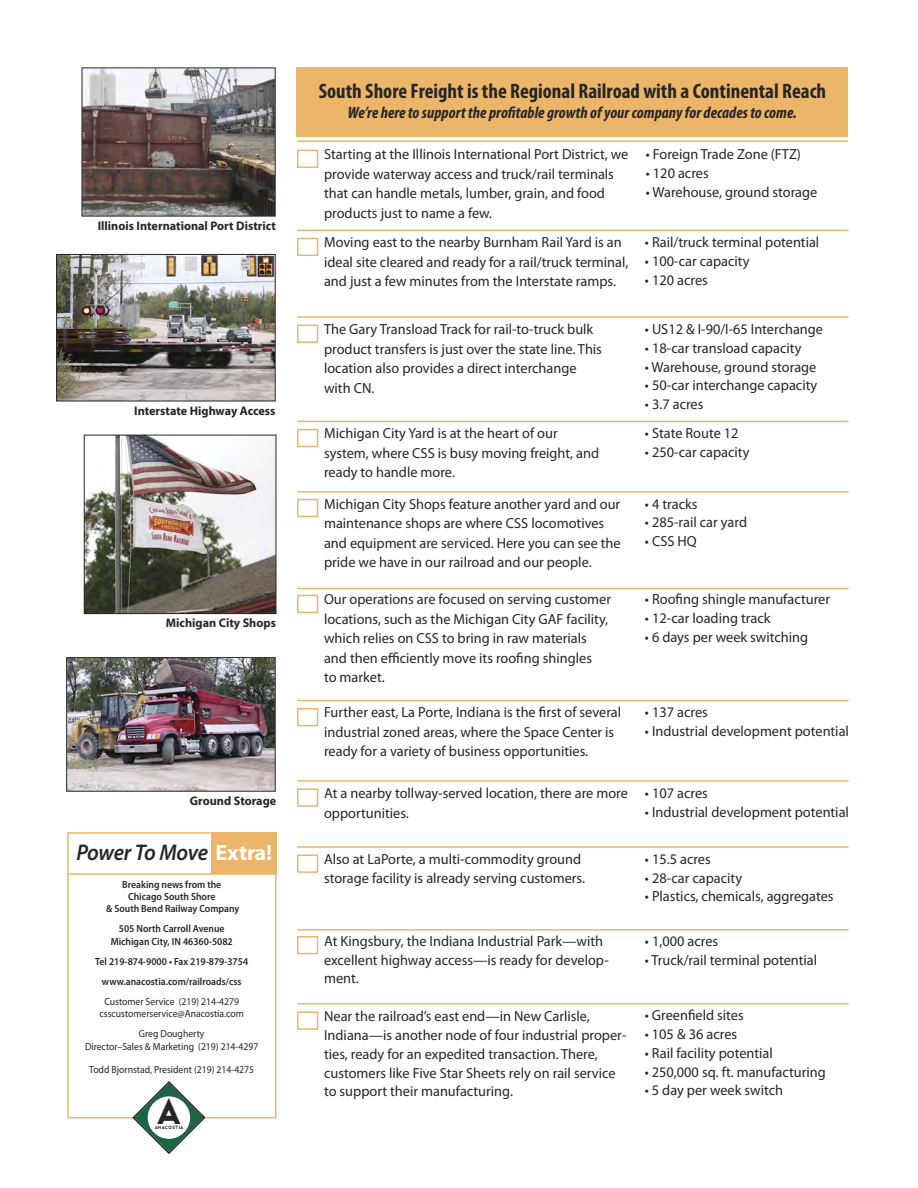
<style>
.page{position:relative;width:918px;height:1188px;background:#fff}
.page>*{position:absolute;margin:0;border:0;box-sizing:border-box;transform-origin:0 0}
.t1{font:36.75px "Cityof";color:#272526;scale:.95 1}
.t2{font:italic 600 22.8px "Myriad Pro";letter-spacing:-.02em;color:#272526;scale:.95 1}
.t3{font:700 condensed 21px "Myriad Pro";color:#272526}
.t4{font:italic 700 condensed 16.5px "Myriad Pro";color:#272526}
.t5{font:14.7px/19.5px "Myriad Pro";color:#272526}
.t6{font:700 12.45px "Myriad Pro";color:#272526}
.t7{font:600 10.35px/12.5px "Myriad Pro";color:#272526;text-align:center;scale:.93 1}
.t8{font:10.35px/12.5px "Myriad Pro";color:#272526;text-align:center;scale:.93 1}
.t9{font:4.8px "Cityof";color:#272526;scale:.95 1}
.s1{font-weight:700;font-style:normal;font-size:22.2px;color:#fff}
</style>
<div class="page">
<div style="left:211px;top:832px;width:65px;height:42px;background:#ebb669"></div>
<div style="left:297px;top:67px;width:551px;height:70px;background:#ebb669"></div>
<img style="left:84px;top:69px;width:190px;height:145px">
<div style="left:82px;top:67px;width:194px;height:149px;border:1px solid #272526"></div>
<img style="left:58px;top:256px;width:216px;height:143px">
<div style="left:56px;top:254px;width:220px;height:147px;border:1px solid #272526"></div>
<img style="left:68px;top:659px;width:206px;height:131px">
<div style="left:66px;top:657px;width:210px;height:135px;border:1px solid #272526"></div>
<img style="left:86px;top:437px;width:188px;height:175px">
<div style="left:84px;top:435px;width:192px;height:179px;border:1px solid #272526"></div>
<hr style="left:67px;top:873px;width:209px;height:2px;background:#ebb669">
<div style="left:67px;top:832px;width:209px;height:286px;border:2px solid #ebb669"></div>
<hr style="left:297px;top:140px;width:551px;height:2px;background:#ebb669">
<hr style="left:297px;top:230px;width:552px;height:1px;background:#ebb669">
<hr style="left:297px;top:316px;width:552px;height:2px;background:#ebb669">
<hr style="left:297px;top:421px;width:552px;height:1px;background:#ebb669">
<hr style="left:297px;top:491px;width:552px;height:2px;background:#ebb669">
<hr style="left:297px;top:588px;width:552px;height:1px;background:#ebb669">
<hr style="left:297px;top:700px;width:552px;height:1px;background:#ebb669">
<hr style="left:297px;top:780px;width:552px;height:2px;background:#ebb669">
<hr style="left:297px;top:846px;width:552px;height:2px;background:#ebb669">
<hr style="left:297px;top:1003px;width:552px;height:1px;background:#ebb669">
<hr style="left:297px;top:929px;width:552px;height:2px;background:#ebb669">
<svg style="left:131px;top:1081px;width:76px;height:73px"></svg>
<div style="left:148px;top:1096px;width:42px;height:43px;background:#fff;border-radius:50%"></div>
<div style="left:297px;top:150px;width:21px;height:18px;border:2px solid #ebb669"></div>
<div style="left:297px;top:238px;width:21px;height:18px;border:2px solid #ebb669"></div>
<div style="left:297px;top:325px;width:21px;height:18px;border:2px solid #ebb669"></div>
<div style="left:297px;top:429px;width:21px;height:18px;border:2px solid #ebb669"></div>
<div style="left:297px;top:499px;width:21px;height:18px;border:2px solid #ebb669"></div>
<div style="left:297px;top:595px;width:21px;height:18px;border:2px solid #ebb669"></div>
<div style="left:297px;top:708px;width:21px;height:18px;border:2px solid #ebb669"></div>
<div style="left:297px;top:788px;width:21px;height:19px;border:2px solid #ebb669"></div>
<div style="left:297px;top:855px;width:21px;height:18px;border:2px solid #ebb669"></div>
<div style="left:297px;top:936px;width:21px;height:18px;border:2px solid #ebb669"></div>
<div style="left:297px;top:1011px;width:21px;height:19px;border:2px solid #ebb669"></div>
<p class="t6" style="left:98px;top:221px;width:180px">Illinois International Port District</p>
<p class="t6" style="left:134px;top:406px;width:143px">Interstate Highway Access</p>
<p class="t6" style="left:166px;top:618px;width:112px">Michigan City Shops</p>
<p class="t6" style="left:190px;top:796px;width:88px">Ground Storage</p>
<h2 class="t2" style="left:76px;top:844px;width:208px">Power To Move <span class="s1">Extra!</span></h2>
<p class="t7" style="left:106px;top:879px;width:145px">Breaking news from the<br>Chicago South Shore<br>&amp; South Bend Railway Company</p>
<p class="t7" style="left:111px;top:924px;width:133px">505 North Carroll Avenue<br>Michigan City, IN 46360-5082</p>
<p class="t7" style="left:95px;top:952px;width:166px;line-height:20px">Tel 219-874-9000 • Fax 219-879-3754 www.anacostia.com/railroads/css</p>
<p class="t8" style="left:100px;top:996px;width:157px">Customer Service (219) 214-4279 csscustomerservice@Anacostia.com</p>
<p class="t8" style="left:85px;top:1028px;width:188px">Greg Dougherty<br>Director–Sales &amp; Marketing (219) 214-4297</p>
<p class="t8" style="left:89px;top:1064px;width:179px">Todd Bjornstad, President (219) 214-4275</p>
<h1 class="t1" style="left:157px;top:1080px;width:28px">A</h1>
<p class="t9" style="left:155px;top:1124px;width:32px">ANACOSTIA</p>
<h3 class="t3" style="left:319px;top:84px;width:509px">South Shore Freight is the Regional Railroad with a Continental Reach</h3>
<p class="t4" style="left:348px;top:106px;width:450px">We’re here to support the profitable growth of your company for decades to come.</p>
<p class="t5" style="left:324px;top:146px;width:306px">Starting at the Illinois International Port District, we provide waterway access and truck/rail terminals that can handle metals, lumber, grain, and food products just to name a few.</p>
<p class="t5" style="left:646px;top:146px;width:157px">• Foreign Trade Zone (FTZ)</p>
<p class="t5" style="left:646px;top:165px;width:64px">• 120 acres</p>
<p class="t5" style="left:646px;top:183px;width:173px">• Warehouse, ground storage</p>
<p class="t5" style="left:324px;top:234px;width:306px">Moving east to the nearby Burnham Rail Yard is an ideal site cleared and ready for a rail/truck terminal, and just a few minutes from the Interstate ramps.</p>
<p class="t5" style="left:645px;top:234px;width:176px">• Rail/truck terminal potential</p>
<p class="t5" style="left:645px;top:252px;width:106px">• 100-car capacity</p>
<p class="t5" style="left:645px;top:271px;width:64px">• 120 acres</p>
<p class="t5" style="left:324px;top:321px;width:279px">The Gary Transload Track for rail-to-truck bulk product transfers is just over the state line. This location also provides a direct interchange with CN.</p>
<p class="t5" style="left:645px;top:321px;width:180px">• US12 &amp; I-90/I-65 Interchange</p>
<p class="t5" style="left:645px;top:339px;width:158px">• 18-car transload capacity</p>
<p class="t5" style="left:645px;top:358px;width:173px">• Warehouse, ground storage</p>
<p class="t5" style="left:645px;top:377px;width:174px">• 50-car interchange capacity</p>
<p class="t5" style="left:645px;top:396px;width:60px">• 3.7 acres</p>
<p class="t5" style="left:324px;top:425px;width:277px">Michigan City Yard is at the heart of our system, where CSS is busy moving freight, and ready to handle more.</p>
<p class="t5" style="left:645px;top:425px;width:95px">• State Route 12</p>
<p class="t5" style="left:645px;top:444px;width:106px">• 250-car capacity</p>
<p class="t5" style="left:324px;top:495px;width:298px">Michigan City Shops feature another yard and our maintenance shops are where CSS locomotives and equipment are serviced. Here you can see the pride we have in our railroad and our people.</p>
<p class="t5" style="left:645px;top:495px;width:54px">• 4 tracks</p>
<p class="t5" style="left:645px;top:514px;width:104px">• 285-rail car yard</p>
<p class="t5" style="left:645px;top:533px;width:53px">• CSS HQ</p>
<p class="t5" style="left:324px;top:591px;width:289px">Our operations are focused on serving customer locations, such as the Michigan City GAF facility, which relies on CSS to bring in raw materials and then efficiently move its roofing shingles<br>to market.</p>
<p class="t5" style="left:645px;top:591px;width:187px">• Roofing shingle manufacturer</p>
<p class="t5" style="left:645px;top:609px;width:127px">• 12-car loading track</p>
<p class="t5" style="left:645px;top:628px;width:165px">• 6 days per week switching</p>
<p class="t5" style="left:324px;top:704px;width:299px">Further east, La Porte, Indiana is the first of several industrial zoned areas, where the Space Center is ready for a variety of business opportunities.</p>
<p class="t5" style="left:645px;top:704px;width:64px">• 137 acres</p>
<p class="t5" style="left:645px;top:722px;width:205px">• Industrial development potential</p>
<p class="t5" style="left:324px;top:785px;width:305px">At a nearby tollway-served location, there are more opportunities.</p>
<p class="t5" style="left:645px;top:785px;width:64px">• 107 acres</p>
<p class="t5" style="left:645px;top:803px;width:205px">• Industrial development potential</p>
<p class="t5" style="left:324px;top:851px;width:263px;line-height:18.8px">Also at LaPorte, a multi-commodity ground storage facility is already serving customers.</p>
<p class="t5" style="left:645px;top:850px;width:67px">• 15.5 acres</p>
<p class="t5" style="left:645px;top:869px;width:99px">• 28-car capacity</p>
<p class="t5" style="left:645px;top:888px;width:190px">• Plastics, chemicals, aggregates</p>
<p class="t5" style="left:324px;top:933px;width:286px;line-height:18.8px">At Kingsbury, the Indiana Industrial Park—with excellent highway access—is ready for develop&shy;ment.</p>
<p class="t5" style="left:645px;top:932px;width:75px">• 1,000 acres</p>
<p class="t5" style="left:645px;top:951px;width:174px">• Truck/rail terminal potential</p>
<p class="t5" style="left:324px;top:1008px;width:304px;line-height:18.8px">Near the railroad’s east end—in New Carlisle, Indiana—is another node of four industrial proper&shy;ties, ready for an expedited transaction. There, customers like Five Star Sheets rely on rail service to support their manufacturing.</p>
<p class="t5" style="left:645px;top:1007px;width:100px">• Greenfield sites</p>
<p class="t5" style="left:645px;top:1025px;width:94px">• 105 &amp; 36 acres</p>
<p class="t5" style="left:645px;top:1044px;width:130px">• Rail facility potential</p>
<p class="t5" style="left:645px;top:1063px;width:183px">• 250,000 sq. ft. manufacturing</p>
<p class="t5" style="left:645px;top:1082px;width:140px">• 5 day per week switch</p>
</div>
